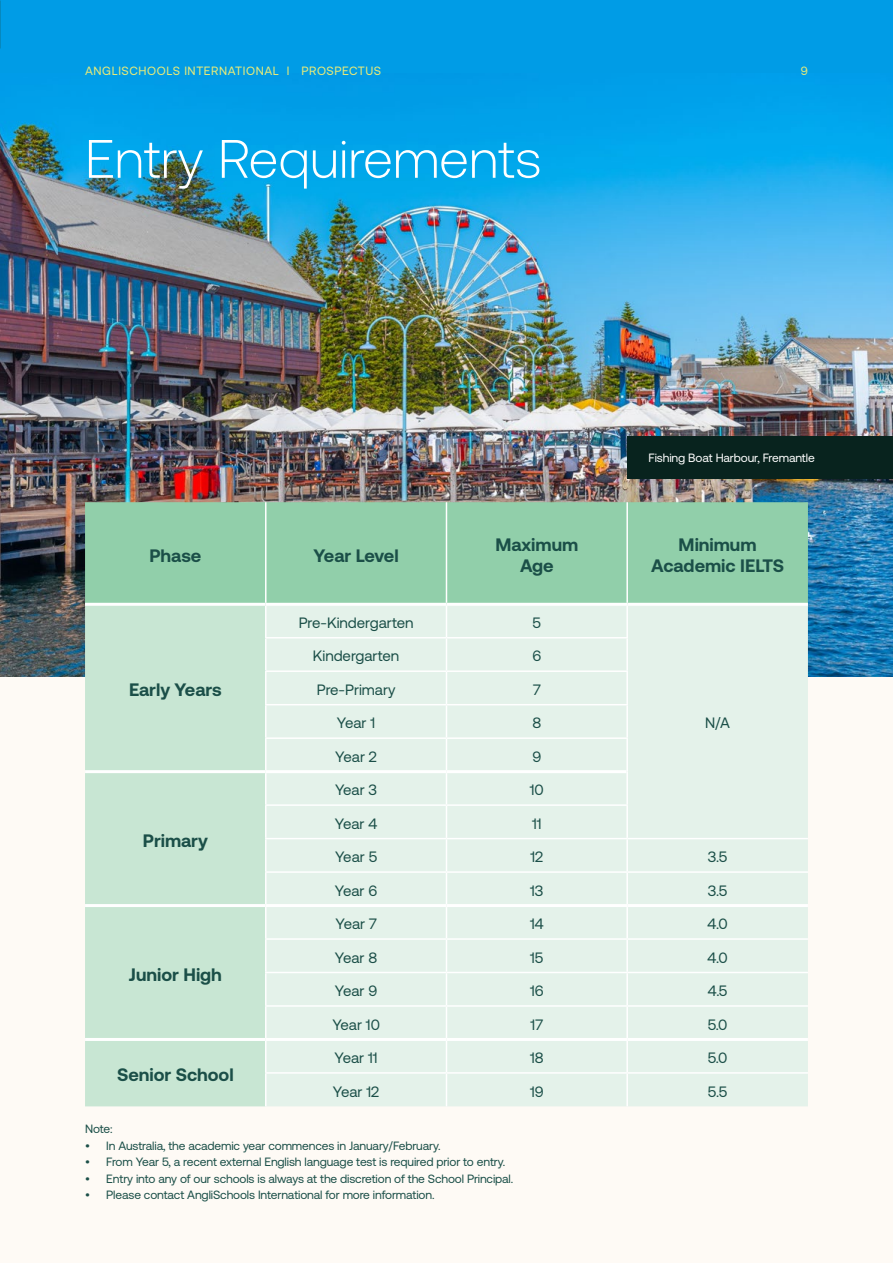
<style>
.page{position:relative;width:893px;height:1263px;background:#fefaf5}
.page>*{position:absolute;margin:0;border:0;box-sizing:border-box;transform-origin:0 0}
.t1{font:300 54px "Aeonik";color:#fff}
.t2{font:700 18px/21px "Aeonik";color:#1b4f48;text-align:center}
.t3{font:15px "Aeonik";color:#1b4f48}
.t4{font:12px "Aeonik";letter-spacing:-.01em;color:#1b4f48}
.t5{font:12px "Aeonik";letter-spacing:.05em;color:#ebeb77}
.t6{font:12px "Aeonik";letter-spacing:-.01em;color:#fff}
</style>
<div class="page">
<div style="left:0;top:0;width:893px;height:676px;background:#009ce6"></div>
<img style="left:0;top:115px;width:893px;height:561px">
<div style="left:627px;top:436px;width:266px;height:42px;background:#08231e"></div>
<div style="left:85px;top:502px;width:723px;height:101px;background:#91cfaa"></div>
<div style="left:85px;top:606px;width:180px;height:500px;background:#c8e6d3"></div>
<div style="left:266px;top:606px;width:542px;height:500px;background:#e4f2ea"></div>
<hr style="left:265px;top:502px;width:1px;height:101px;background:#fff">
<hr style="left:446px;top:502px;width:1px;height:101px;background:#fff">
<hr style="left:626px;top:502px;width:2px;height:101px;background:#fff">
<hr style="left:85px;top:603px;width:181px;height:3px;background:#fff">
<hr style="left:266px;top:603px;width:180px;height:3px;background:#fff">
<hr style="left:446px;top:603px;width:181px;height:3px;background:#fff">
<hr style="left:265px;top:606px;width:1px;height:31px;background:#fff">
<hr style="left:446px;top:606px;width:1px;height:31px;background:#fff">
<hr style="left:627px;top:603px;width:181px;height:3px;background:#fff">
<hr style="left:626px;top:606px;width:2px;height:31px;background:#fff">
<hr style="left:265px;top:637px;width:181px;height:1px;background:#fff">
<hr style="left:265px;top:638px;width:1px;height:32px;background:#fff">
<hr style="left:446px;top:637px;width:182px;height:1px;background:#fff">
<hr style="left:446px;top:638px;width:1px;height:32px;background:#fff">
<hr style="left:626px;top:638px;width:2px;height:32px;background:#fff">
<hr style="left:265px;top:670px;width:181px;height:2px;background:#fff">
<hr style="left:265px;top:672px;width:1px;height:32px;background:#fff">
<hr style="left:446px;top:670px;width:182px;height:2px;background:#fff">
<hr style="left:446px;top:672px;width:1px;height:32px;background:#fff">
<hr style="left:626px;top:672px;width:2px;height:32px;background:#fff">
<hr style="left:265px;top:704px;width:181px;height:1px;background:#fff">
<hr style="left:265px;top:705px;width:1px;height:32px;background:#fff">
<hr style="left:446px;top:704px;width:182px;height:1px;background:#fff">
<hr style="left:446px;top:705px;width:1px;height:32px;background:#fff">
<hr style="left:626px;top:705px;width:2px;height:32px;background:#fff">
<hr style="left:265px;top:737px;width:181px;height:2px;background:#fff">
<hr style="left:265px;top:739px;width:1px;height:31px;background:#fff">
<hr style="left:446px;top:737px;width:182px;height:2px;background:#fff">
<hr style="left:446px;top:739px;width:1px;height:31px;background:#fff">
<hr style="left:626px;top:739px;width:2px;height:33px;background:#fff">
<hr style="left:85px;top:770px;width:181px;height:3px;background:#fff">
<hr style="left:266px;top:770px;width:180px;height:3px;background:#fff">
<hr style="left:446px;top:770px;width:180px;height:3px;background:#fff">
<hr style="left:265px;top:773px;width:1px;height:31px;background:#fff">
<hr style="left:446px;top:773px;width:1px;height:31px;background:#fff">
<hr style="left:626px;top:772px;width:2px;height:32px;background:#fff">
<hr style="left:265px;top:804px;width:181px;height:2px;background:#fff">
<hr style="left:265px;top:806px;width:1px;height:32px;background:#fff">
<hr style="left:446px;top:804px;width:182px;height:2px;background:#fff">
<hr style="left:446px;top:806px;width:1px;height:32px;background:#fff">
<hr style="left:626px;top:806px;width:2px;height:32px;background:#fff">
<hr style="left:265px;top:838px;width:181px;height:1px;background:#fff">
<hr style="left:265px;top:839px;width:1px;height:32px;background:#fff">
<hr style="left:446px;top:838px;width:181px;height:1px;background:#fff">
<hr style="left:446px;top:839px;width:1px;height:32px;background:#fff">
<hr style="left:627px;top:838px;width:181px;height:1px;background:#fff">
<hr style="left:626px;top:839px;width:2px;height:32px;background:#fff">
<hr style="left:265px;top:871px;width:181px;height:2px;background:#fff">
<hr style="left:265px;top:873px;width:1px;height:31px;background:#fff">
<hr style="left:446px;top:871px;width:181px;height:2px;background:#fff">
<hr style="left:446px;top:873px;width:1px;height:31px;background:#fff">
<hr style="left:627px;top:871px;width:181px;height:2px;background:#fff">
<hr style="left:626px;top:873px;width:2px;height:31px;background:#fff">
<hr style="left:85px;top:904px;width:181px;height:3px;background:#fff">
<hr style="left:266px;top:904px;width:180px;height:3px;background:#fff">
<hr style="left:446px;top:904px;width:181px;height:3px;background:#fff">
<hr style="left:627px;top:904px;width:181px;height:3px;background:#fff">
<hr style="left:265px;top:907px;width:1px;height:31px;background:#fff">
<hr style="left:446px;top:907px;width:1px;height:31px;background:#fff">
<hr style="left:626px;top:907px;width:2px;height:31px;background:#fff">
<hr style="left:265px;top:938px;width:181px;height:2px;background:#fff">
<hr style="left:265px;top:940px;width:1px;height:32px;background:#fff">
<hr style="left:446px;top:938px;width:181px;height:2px;background:#fff">
<hr style="left:446px;top:940px;width:1px;height:32px;background:#fff">
<hr style="left:627px;top:938px;width:181px;height:2px;background:#fff">
<hr style="left:626px;top:940px;width:2px;height:32px;background:#fff">
<hr style="left:265px;top:972px;width:181px;height:1px;background:#fff">
<hr style="left:265px;top:973px;width:1px;height:32px;background:#fff">
<hr style="left:446px;top:972px;width:181px;height:1px;background:#fff">
<hr style="left:446px;top:973px;width:1px;height:32px;background:#fff">
<hr style="left:627px;top:972px;width:181px;height:1px;background:#fff">
<hr style="left:626px;top:973px;width:2px;height:32px;background:#fff">
<hr style="left:265px;top:1005px;width:181px;height:2px;background:#fff">
<hr style="left:265px;top:1007px;width:1px;height:31px;background:#fff">
<hr style="left:446px;top:1005px;width:181px;height:2px;background:#fff">
<hr style="left:446px;top:1007px;width:1px;height:31px;background:#fff">
<hr style="left:627px;top:1005px;width:181px;height:2px;background:#fff">
<hr style="left:626px;top:1007px;width:2px;height:31px;background:#fff">
<hr style="left:85px;top:1038px;width:181px;height:3px;background:#fff">
<hr style="left:266px;top:1038px;width:180px;height:3px;background:#fff">
<hr style="left:446px;top:1038px;width:181px;height:3px;background:#fff">
<hr style="left:627px;top:1038px;width:181px;height:3px;background:#fff">
<hr style="left:265px;top:1041px;width:1px;height:31px;background:#fff">
<hr style="left:446px;top:1041px;width:1px;height:31px;background:#fff">
<hr style="left:626px;top:1041px;width:2px;height:31px;background:#fff">
<hr style="left:265px;top:1072px;width:181px;height:2px;background:#fff">
<hr style="left:265px;top:1074px;width:1px;height:32px;background:#fff">
<hr style="left:446px;top:1072px;width:181px;height:2px;background:#fff">
<hr style="left:446px;top:1074px;width:1px;height:32px;background:#fff">
<hr style="left:627px;top:1072px;width:181px;height:2px;background:#fff">
<hr style="left:626px;top:1074px;width:2px;height:32px;background:#fff">
<p class="t5" style="left:85px;top:64px;width:298px">ANGLISCHOOLS INTERNATIONAL | PROSPECTUS</p>
<p class="t5" style="left:801px;top:64px;width:9px">9</p>
<h1 class="t1" style="left:85px;top:129px;width:458px">Entry Requirements</h1>
<p class="t6" style="left:648px;top:451px;width:168px">Fishing Boat Harbour, Fremantle</p>
<h2 class="t2" style="left:149px;top:545px;width:53px">Phase</h2>
<h2 class="t2" style="left:314px;top:545px;width:87px">Year Level</h2>
<h2 class="t2" style="left:495px;top:534px;width:84px">Maximum<br>Age</h2>
<h2 class="t2" style="left:651px;top:534px;width:134px">Minimum<br>Academic IELTS</h2>
<h2 class="t2" style="left:129px;top:679px;width:94px">Early Years</h2>
<h2 class="t2" style="left:143px;top:830px;width:67px">Primary</h2>
<h2 class="t2" style="left:129px;top:964px;width:95px">Junior High</h2>
<h2 class="t2" style="left:117px;top:1064px;width:118px">Senior School</h2>
<p class="t3" style="left:299px;top:614px;width:116px">Pre-Kindergarten</p>
<p class="t3" style="left:533px;top:614px;width:10px">5</p>
<p class="t3" style="left:313px;top:648px;width:88px">Kindergarten</p>
<p class="t3" style="left:532px;top:648px;width:10px">6</p>
<p class="t3" style="left:317px;top:681px;width:80px">Pre-Primary</p>
<p class="t3" style="left:533px;top:681px;width:9px">7</p>
<p class="t3" style="left:337px;top:715px;width:40px">Year 1</p>
<p class="t3" style="left:532px;top:715px;width:10px">8</p>
<p class="t3" style="left:335px;top:748px;width:43px">Year 2</p>
<p class="t3" style="left:532px;top:748px;width:10px">9</p>
<p class="t3" style="left:705px;top:715px;width:27px">N/A</p>
<p class="t3" style="left:335px;top:782px;width:44px">Year 3</p>
<p class="t3" style="left:530px;top:782px;width:16px">10</p>
<p class="t3" style="left:335px;top:815px;width:44px">Year 4</p>
<p class="t3" style="left:532px;top:815px;width:11px">11</p>
<p class="t3" style="left:335px;top:849px;width:44px">Year 5</p>
<p class="t3" style="left:530px;top:849px;width:14px">12</p>
<p class="t3" style="left:708px;top:849px;width:21px">3.5</p>
<p class="t3" style="left:335px;top:882px;width:44px">Year 6</p>
<p class="t3" style="left:530px;top:882px;width:15px">13</p>
<p class="t3" style="left:708px;top:882px;width:21px">3.5</p>
<p class="t3" style="left:335px;top:916px;width:43px">Year 7</p>
<p class="t3" style="left:530px;top:916px;width:15px">14</p>
<p class="t3" style="left:707px;top:916px;width:22px">4.0</p>
<p class="t3" style="left:335px;top:949px;width:44px">Year 8</p>
<p class="t3" style="left:530px;top:949px;width:15px">15</p>
<p class="t3" style="left:707px;top:949px;width:22px">4.0</p>
<p class="t3" style="left:335px;top:983px;width:44px">Year 9</p>
<p class="t3" style="left:530px;top:983px;width:15px">16</p>
<p class="t3" style="left:708px;top:983px;width:21px">4.5</p>
<p class="t3" style="left:332px;top:1016px;width:49px">Year 10</p>
<p class="t3" style="left:531px;top:1016px;width:14px">17</p>
<p class="t3" style="left:708px;top:1016px;width:21px">5.0</p>
<p class="t3" style="left:335px;top:1050px;width:45px">Year 11</p>
<p class="t3" style="left:530px;top:1050px;width:15px">18</p>
<p class="t3" style="left:708px;top:1050px;width:21px">5.0</p>
<p class="t3" style="left:333px;top:1083px;width:48px">Year 12</p>
<p class="t3" style="left:530px;top:1083px;width:15px">19</p>
<p class="t3" style="left:708px;top:1083px;width:21px">5.5</p>
<p class="t4" style="left:85px;top:1122px;width:29px">Note:</p>
<p class="t4" style="left:85px;top:1139px;width:357px">• In Australia, the academic year commences in January/February.</p>
<p class="t4" style="left:85px;top:1155px;width:422px">• From Year 5, a recent external English language test is required prior to entry.</p>
<p class="t4" style="left:85px;top:1172px;width:430px">• Entry into any of our schools is always at the discretion of the School Principal.</p>
<p class="t4" style="left:85px;top:1188px;width:351px">• Please contact AngliSchools International for more information.</p>
</div>
